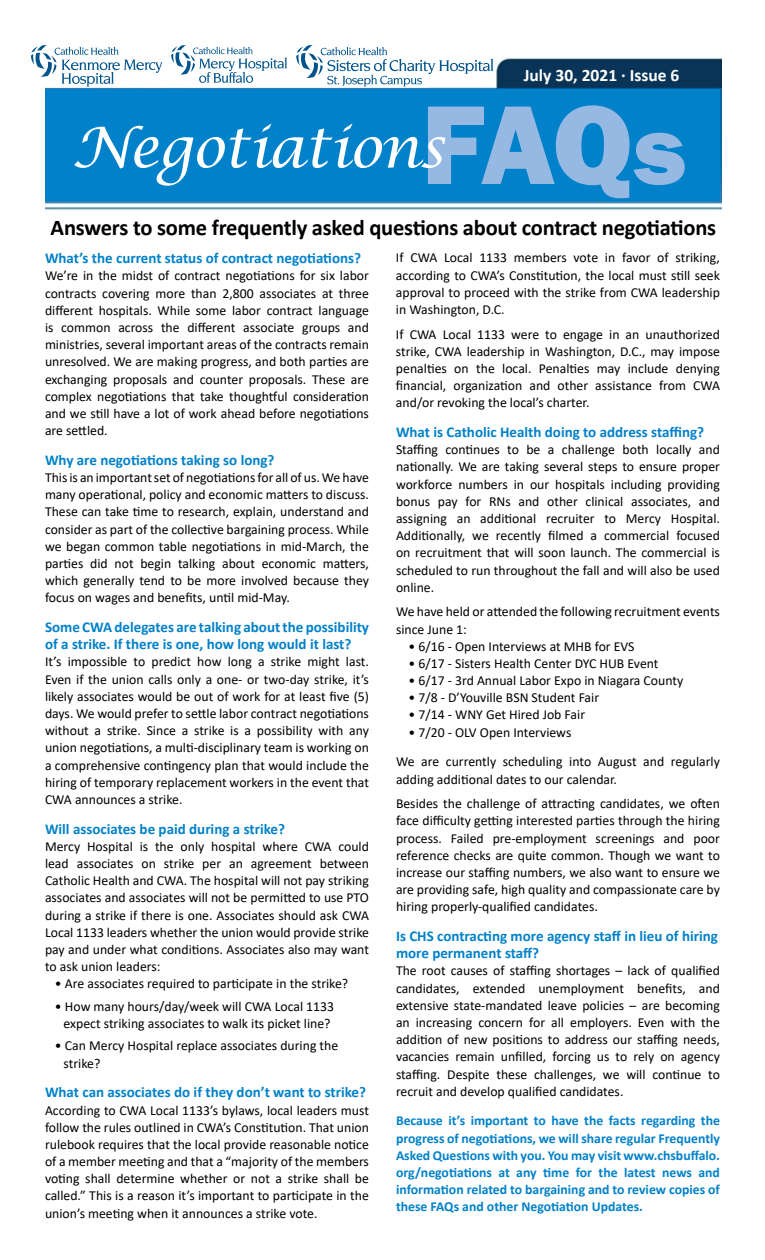
<style>
.page{position:relative;width:765px;height:1260px;background:#fff}
.page>*{position:absolute;margin:0;border:0;box-sizing:border-box;transform-origin:0 0}
.t1{font:italic 56.25px "Lucida Calligraphy";letter-spacing:-.02em;color:#fff}
.t2{font:700 22.5px "Calibri";letter-spacing:-.01em;color:#000}
.t3{font:700 17.5px "Calibri";color:#fff}
.t4{font:700 15px/17.2px "Calibri";color:#0081c9}
.t5{font:13.75px/17.2px "Calibri";color:#000;text-align:justify}
.t6{font:700 13.75px/17.2px "Calibri";color:#0081c9;text-align:justify}
.s1{font-family:"Franklin Gothic";font-weight:800;font-style:normal;font-size:116.25px;color:#95b9e2}
.s2{font-family:"Franklin Gothic";font-weight:800;font-style:normal;font-size:101.25px;color:#95b9e2}
</style>
<div class="page">
<img style="left:45px;top:58px;width:677px;height:153px">
<div style="left:45px;top:89px;width:675px;height:112px;background:#0081c9"></div>
<div style="left:45px;top:46px;width:383px;height:42px;background:#fff;border:1px solid #fff"></div>
<svg style="left:31px;top:45px;width:132px;height:42px"></svg>
<svg style="left:171px;top:45px;width:116px;height:38px"></svg>
<svg style="left:296px;top:45px;width:198px;height:42px"></svg>
<p class="t3" style="left:524px;top:63px;width:157px">July 30, 2021 ∙ Issue 6</p>
<h1 class="t1" style="left:72px;top:114px;width:616px">Negotiations<span class="s1">FAQ</span><span class="s2">s</span></h1>
<h2 class="t2" style="left:51px;top:212px;width:667px">Answers to some frequently asked questions about contract negotiations</h2>
<p class="t4" style="left:45px;top:249px;width:318px">What’s the current status of contract negotiations?</p>
<p class="t5" style="left:45px;top:267px;width:326px">We’re in the midst of contract negotiations for six labor contracts covering more than 2,800 associates at three different hospitals. While some labor contract language is common across the different associate groups and ministries, several important areas of the contracts remain unresolved. We are making progress, and both parties are exchanging proposals and counter proposals. These are complex negotiations that take thoughtful consideration and we still have a lot of work ahead before negotiations are settled.</p>
<p class="t4" style="left:45px;top:451px;width:231px">Why are negotiations taking so long?</p>
<p class="t5" style="left:45px;top:468px;width:326px">This is an important set of negotiations for all of us. We have many operational, policy and economic matters to discuss.<br>These can take time to research, explain, understand and consider as part of the collective bargaining process. While we began common table negotiations in mid-March, the parties did not begin talking about economic matters, which generally tend to be more involved because they focus on wages and benefits, until mid-May.</p>
<p class="t4" style="left:45px;top:618px;width:326px">Some CWA delegates are talking about the possibility of a strike. If there is one, how long would it last?</p>
<p class="t5" style="left:45px;top:653px;width:326px">It’s impossible to predict how long a strike might last.<br>Even if the union calls only a one- or two-day strike, it’s likely associates would be out of work for at least five (5) days. We would prefer to settle labor contract negotiations without a strike. Since a strike is a possibility with any union negotiations, a multi-disciplinary team is working on a comprehensive contingency plan that would include the hiring of temporary replacement workers in the event that CWA announces a strike.</p>
<p class="t4" style="left:45px;top:820px;width:241px">Will associates be paid during a strike?</p>
<p class="t5" style="left:45px;top:837px;width:326px">Mercy Hospital is the only hospital where CWA could lead associates on strike per an agreement between Catholic Health and CWA. The hospital will not pay striking associates and associates will not be permitted to use PTO during a strike if there is one. Associates should ask CWA Local 1133 leaders whether the union would provide strike pay and under what conditions. Associates also may want to ask union leaders:</p>
<p class="t5" style="left:55px;top:975px;width:295px">• Are associates required to participate in the strike?</p>
<p class="t5" style="left:55px;top:997px;width:281px;text-align:center">• How many hours/day/week will CWA Local 1133 expect striking associates to walk its picket line?</p>
<p class="t5" style="left:64px;top:1037px;width:276px;text-indent:-9px">• Can Mercy Hospital replace associates during the strike?</p>
<p class="t4" style="left:45px;top:1084px;width:322px">What can associates do if they don’t want to strike?</p>
<p class="t5" style="left:45px;top:1101px;width:326px">According to CWA Local 1133’s bylaws, local leaders must follow the rules outlined in CWA’s Constitution. That union rulebook requires that the local provide reasonable notice of a member meeting and that a “majority of the members voting shall determine whether or not a strike shall be called.” This is a reason it’s important to participate in the union’s meeting when it announces a strike vote.</p>
<p class="t5" style="left:396px;top:249px;width:326px">If CWA Local 1133 members vote in favor of striking, according to CWA’s Constitution, the local must still seek approval to proceed with the strike from CWA leadership in Washington, D.C.</p>
<p class="t5" style="left:396px;top:325px;width:326px">If CWA Local 1133 were to engage in an unauthorized strike, CWA leadership in Washington, D.C., may impose penalties on the local. Penalties may include denying financial, organization and other assistance from CWA and/or revoking the local’s charter.</p>
<p class="t4" style="left:396px;top:423px;width:310px">What is Catholic Health doing to address staffing?</p>
<p class="t5" style="left:396px;top:441px;width:326px">Staffing continues to be a challenge both locally and nationally. We are taking several steps to ensure proper workforce numbers in our hospitals including providing bonus pay for RNs and other clinical associates, and assigning an additional recruiter to Mercy Hospital.<br>Additionally, we recently filmed a commercial focused on recruitment that will soon launch. The commercial is scheduled to run throughout the fall and will also be used online.</p>
<p class="t5" style="left:396px;top:603px;width:325px">We have held or attended the following recruitment events since June 1:</p>
<p class="t5" style="left:408px;top:637px;width:228px">• 6/16 - Open Interviews at MHB for EVS</p>
<p class="t5" style="left:408px;top:654px;width:252px">• 6/17 - Sisters Health Center DYC HUB Event</p>
<p class="t5" style="left:408px;top:672px;width:276px">• 6/17 - 3rd Annual Labor Expo in Niagara County</p>
<p class="t5" style="left:408px;top:689px;width:192px">• 7/8 - D’Youville BSN Student Fair</p>
<p class="t5" style="left:408px;top:706px;width:178px">• 7/14 - WNY Get Hired Job Fair</p>
<p class="t5" style="left:396px;top:717px;width:326px;line-height:29.6px;text-indent:12px">• 7/20 - OLV Open Interviews<br>We are currently scheduling into August and regularly</p>
<p class="t5" style="left:396px;top:766px;width:326px;line-height:24.6px">adding additional dates to our calendar.<br>Besides the challenge of attracting candidates, we often</p>
<p class="t5" style="left:396px;top:812px;width:326px">face difficulty getting interested parties through the hiring process. Failed pre-employment screenings and poor reference checks are quite common. Though we want to increase our staffing numbers, we also want to ensure we are providing safe, high quality and compassionate care by hiring properly-qualified candidates.</p>
<p class="t4" style="left:396px;top:927px;width:323px">Is CHS contracting more agency staff in lieu of hiring more permanent staff?</p>
<p class="t5" style="left:396px;top:962px;width:326px">The root causes of staffing shortages – lack of qualified candidates, extended unemployment benefits, and extensive state-mandated leave policies – are becoming an increasing concern for all employers. Even with the addition of new positions to address our staffing needs, vacancies remain unfilled, forcing us to rely on agency staffing. Despite these challenges, we will continue to recruit and develop qualified candidates.</p>
<p class="t6" style="left:396px;top:1112px;width:326px">Because it’s important to have the facts regarding the progress of negotiations, we will share regular Frequently Asked Questions with you. You may visit www.chsbuffalo. org/negotiations at any time for the latest news and information related to bargaining and to review copies of these FAQs and other Negotiation Updates.</p>
</div>
